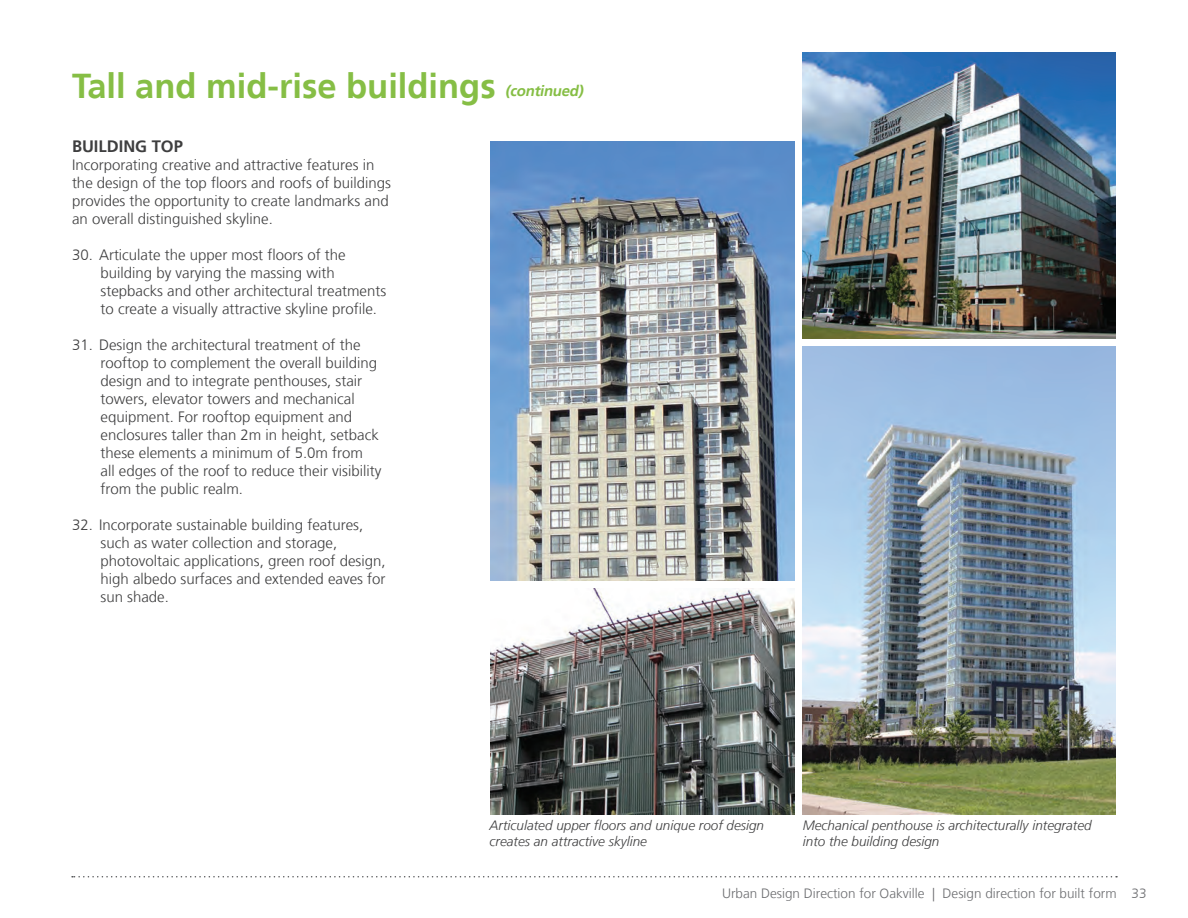
<style>
.page{position:relative;width:1188px;height:918px;background:#fff}
.page>*{position:absolute;margin:0;border:0;box-sizing:border-box;transform-origin:0 0}
.t1{font:700 34.5px "Frutiger";color:#86be45}
.t2{font:700 16.5px "Frutiger";color:#3e3e3f}
.t3{font:300 15px/18px "Frutiger";color:#3e3e3f}
.t4{font:italic 700 15px "Frutiger";color:#86be45}
.t5{font:italic 300 13.5px/16.2px "Frutiger";color:#3e3e3f}
.t6{font:300 13.5px "Frutiger";color:#6c6d70}
</style>
<div class="page">
<svg style="left:72px;top:876px;width:1045px;height:2px"></svg>
<img style="left:803px;top:347px;width:313px;height:467px">
<img style="left:802px;top:52px;width:314px;height:287px">
<img style="left:491px;top:142px;width:303px;height:439px">
<img style="left:490px;top:589px;width:304px;height:225px">
<h1 class="t1" style="left:72px;top:66px;width:425px">Tall and mid-rise buildings</h1>
<p class="t4" style="left:505px;top:82px;width:82px">(continued)</p>
<p class="t2" style="left:72px;top:136px;width:112px">BUILDING TOP</p>
<p class="t3" style="left:72px;top:156px;width:321px">Incorporating creative and attractive features in the design of the top floors and roofs of buildings provides the opportunity to create landmarks and an overall distinguished skyline.</p>
<p class="t3" style="left:101px;top:246px;width:287px;text-indent:-29px">30. Articulate the upper most floors of the building by varying the massing with stepbacks and other architectural treatments to create a visually attractive skyline profile.</p>
<p class="t3" style="left:101px;top:336px;width:282px;text-indent:-28px">31. Design the architectural treatment of the rooftop to complement the overall building design and to integrate penthouses, stair towers, elevator towers and mechanical equipment. For rooftop equipment and enclosures taller than 2m in height, setback these elements a minimum of 5.0m from<br>all edges of the roof to reduce their visibility from the public realm.</p>
<p class="t3" style="left:101px;top:516px;width:287px;text-indent:-28px">32. Incorporate sustainable building features, such as water collection and storage, photovoltaic applications, green roof design, high albedo surfaces and extended eaves for sun shade.</p>
<p class="t5" style="left:490px;top:817px;width:276px">Articulated upper floors and unique roof design creates an attractive skyline</p>
<p class="t5" style="left:803px;top:817px;width:290px">Mechanical penthouse is architecturally integrated into the building design</p>
<p class="t6" style="left:722px;top:885px;width:426px">Urban Design Direction for Oakville | Design direction for built form 33</p>
</div>
